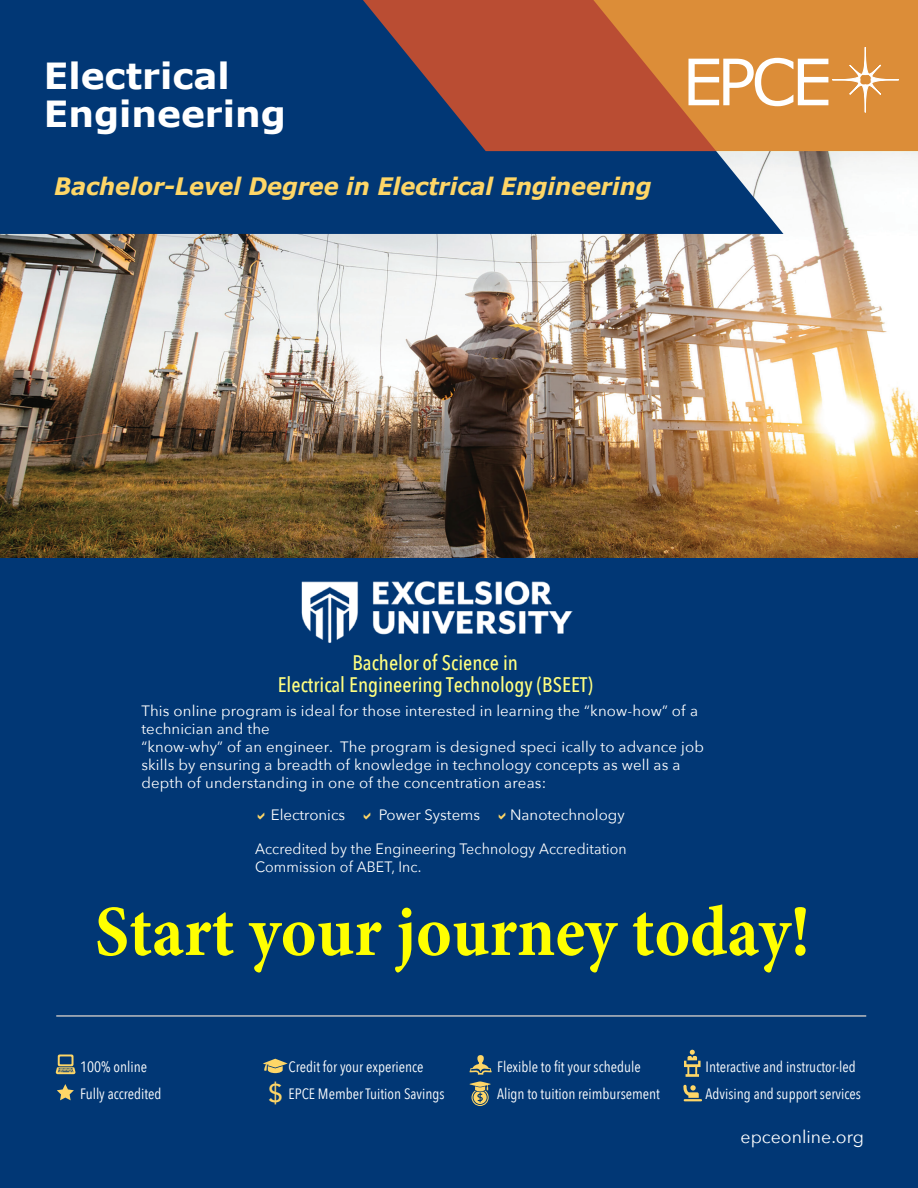
<style>
.page{position:relative;width:918px;height:1188px;background:#fff}
.page>*{position:absolute;margin:0;border:0;box-sizing:border-box;transform-origin:0 0}
.t1{font:700 72px "Minion Pro";color:#ff0;scale:.94 1}
.t2{font:700 36px/37.2px "Verdana";color:#fff}
.t3{font:500 25.65px "Avenir";color:#fed667}
.t4{font:italic 700 24px "Verdana";letter-spacing:-.005em;color:#fed667;scale:.94 1}
.t5{font:500 21px/22.5px "Avenir Next Condensed";color:#ffff80;text-align:center}
.t6{font:17.7px "Avenir Next";color:#fff}
.t7{font:15px/18px "Avenir Next";letter-spacing:.01em;color:#fff}
.t8{font:15px/27px "Avenir Next Condensed";color:#fff}
.t9{font:15px/18px "Avenir Next";letter-spacing:.01em;color:#fff;scale:.94 1}
</style>
<div class="page">
<div style="left:0;top:556px;width:918px;height:632px;background:#013775"></div>
<img style="left:0;top:151px;width:918px;height:407px">
<div style="left:0;top:0;width:783px;height:234px;background:#013775"></div>
<svg style="left:347px;top:0;width:571px;height:151px;background:#a65f3f"></svg>
<svg style="left:683px;top:1085px;width:19px;height:16px"></svg>
<svg style="left:470px;top:1055px;width:22px;height:20px"></svg>
<svg style="left:688px;top:47px;width:211px;height:66px"></svg>
<svg style="left:56px;top:1054px;width:19px;height:20px"></svg>
<svg style="left:57px;top:1084px;width:17px;height:16px"></svg>
<svg style="left:263px;top:1059px;width:25px;height:14px"></svg>
<svg style="left:469px;top:1081px;width:22px;height:25px"></svg>
<svg style="left:684px;top:1050px;width:17px;height:27px"></svg>
<hr style="left:56px;top:1015px;width:810px;height:2px;background:#bcbdc0">
<img style="left:301px;top:581px;width:271px;height:62px">
<h2 class="t2" style="left:44px;top:57px;width:244px">Electrical<br>Engineering</h2>
<h3 class="t4" style="left:54px;top:169px;width:637px">Bachelor-Level Degree in Electrical Engineering</h3>
<h3 class="t5" style="left:278px;top:651px;width:317px">Bachelor of Science in<br>Electrical Engineering Technology (BSEET)</h3>
<p class="t7" style="left:141px;top:701px;width:564px">This online program is ideal for those interested in learning the “know-how” of a technician and the<br>“know-why” of an engineer. The program is designed speci ically to advance job skills by ensuring a breadth of knowledge in technology concepts as well as a depth of understanding in one of the concentration areas:</p>
<p class="t7" style="left:271px;top:805px;width:76px">Electronics</p>
<p class="t7" style="left:379px;top:805px;width:103px">Power Systems</p>
<p class="t7" style="left:510px;top:805px;width:116px">Nanotechnology</p>
<p class="t9" style="left:255px;top:839px;width:397px">Accredited by the Engineering Technology Accreditation<br>Commission of ABET, Inc.</p>
<h1 class="t1" style="left:95px;top:881px;width:762px">Start your journey today!</h1>
<p class="t8" style="left:80px;top:1052px;width:83px">100% online<br>Fully accredited</p>
<p class="t8" style="left:289px;top:1052px;width:158px">Credit for your experience<br>EPCE Member Tuition Savings</p>
<p class="t8" style="left:497px;top:1052px;width:164px">Flexible to fit your schedule<br>Align to tuition reimbursement</p>
<p class="t8" style="left:706px;top:1052px;width:152px">Interactive and instructor-led</p>
<h3 class="t3" style="left:268px;top:1071px;width:16px">$</h3>
<p class="t8" style="left:706px;top:1079px;width:157px">Advising and support services</p>
<p class="t6" style="left:741px;top:1122px;width:125px">epceonline.org</p>
</div>
